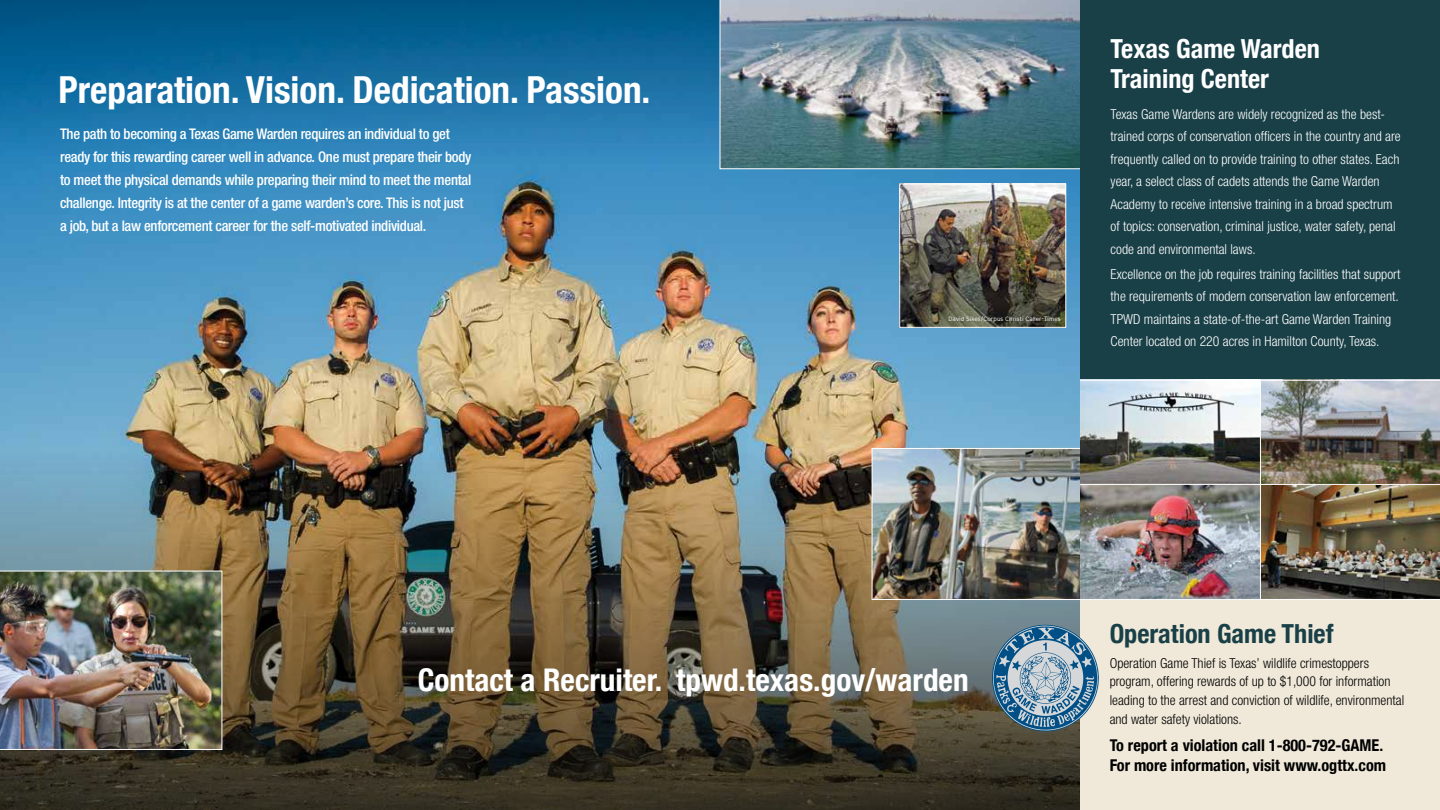
<style>
.page{position:relative;width:1440px;height:810px;background:#fff}
.page>*{position:absolute;margin:0;border:0;box-sizing:border-box;transform-origin:0 0}
.t1{font:700 condensed 37.25px "Helvetica Neue";color:#fff}
.t2{font:700 condensed 31.25px "Helvetica Neue";color:#fff}
.t3{font:700 condensed 26.25px/30px "Helvetica Neue";color:#fff}
.t4{font:700 condensed 26.25px "Helvetica Neue";color:#193f47}
.t5{font:700 condensed 16.25px/20px "Helvetica Neue";color:#000}
.t6{font:500 condensed 14.62px/23.2px "Helvetica Neue";letter-spacing:-.02em;color:#fff}
.t7{font:300 condensed 13.75px/22.5px "Helvetica Neue";color:#fff}
.t8{font:300 condensed 13.75px/18.8px "Helvetica Neue";color:#000}
.t9{font:300 6.25px "Interstate";color:#fff}
</style>
<div class="page">
<div style="left:1080px;top:578px;width:360px;height:232px;background:#f0e9d9"></div>
<img style="left:0;top:157px;width:1080px;height:292px">
<div style="left:0;top:0;width:1078px;height:157px;background:linear-gradient(to bottom,#005281,#3087bf)"></div>
<img style="left:720px;top:0;width:360px;height:169px">
<img style="left:0;top:449px;width:1080px;height:361px">
<img style="left:874px;top:450px;width:206px;height:148px">
<div style="left:872px;top:448px;width:217px;height:152px;border:1px solid #fff"></div>
<img style="left:0;top:571px;width:222px;height:179px">
<img style="left:901px;top:186px;width:163px;height:140px">
<div style="left:899px;top:184px;width:167px;height:144px;border:1px solid #fff"></div>
<div style="left:1080px;top:0;width:360px;height:579px;background:#193f47"></div>
<img style="left:1080px;top:381px;width:360px;height:218px">
<hr style="left:1080px;top:380px;width:360px;height:1px;background:#fff">
<hr style="left:1080px;top:484px;width:360px;height:1px;background:#fff">
<hr style="left:1080px;top:599px;width:360px;height:1px;background:#fff">
<hr style="left:1260px;top:380px;width:1px;height:219px;background:#fff">
<svg style="left:992px;top:625px;width:107px;height:106px;background:#7a99ab"></svg>
<h1 class="t1" style="left:59px;top:59px;width:593px">Preparation. Vision. Dedication. Passion.</h1>
<p class="t6" style="left:60px;top:122px;width:413px">The path to becoming a Texas Game Warden requires an individual to get ready for this rewarding career well in advance. One must prepare their body to meet the physical demands while preparing their mind to meet the mental challenge. Integrity is at the center of a game warden’s core. This is not just a job, but a law enforcement career for the self-motivated individual.</p>
<p class="t9" style="left:949px;top:315px;width:114px">David Sikes/Corpus Christi Caller-Times</p>
<h3 class="t3" style="left:1111px;top:31px;width:211px">Texas Game Warden<br>Training Center</h3>
<p class="t7" style="left:1111px;top:103px;width:292px">Texas Game Wardens are widely recognized as the best&shy;trained corps of conservation officers in the country and are frequently called on to provide training to other states. Each year, a select class of cadets attends the Game Warden Academy to receive intensive training in a broad spectrum of topics: conservation, criminal justice, water safety, penal code and environmental laws.</p>
<p class="t7" style="left:1111px;top:263px;width:291px">Excellence on the job requires training facilities that support the requirements of modern conservation law enforcement.<br>TPWD maintains a state-of-the-art Game Warden Training Center located on 220 acres in Hamilton County, Texas.</p>
<h2 class="t2" style="left:418px;top:654px;width:553px">Contact a Recruiter. tpwd.texas.gov/warden</h2>
<h3 class="t4" style="left:1110px;top:611px;width:225px">Operation Game Thief</h3>
<p class="t8" style="left:1110px;top:653px;width:296px">Operation Game Thief is Texas’ wildlife crimestoppers program, offering rewards of up to $1,000 for information leading to the arrest and conviction of wildlife, environmental and water safety violations.</p>
<p class="t5" style="left:1110px;top:734px;width:278px">To report a violation call 1-800-792-GAME.<br>For more information, visit www.ogttx.com</p>
</div>
